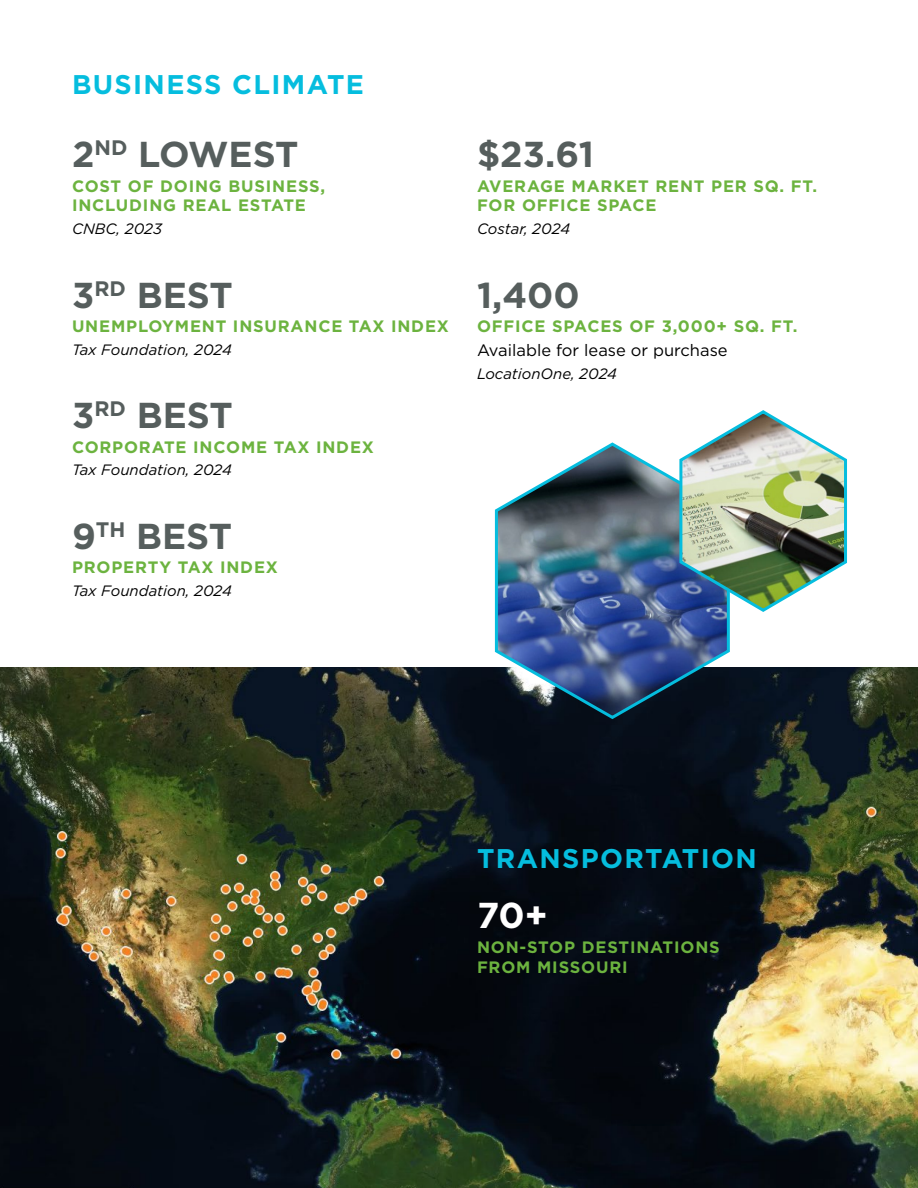
<style>
.page{position:relative;width:918px;height:1188px;background:#fff}
.page>*{position:absolute;margin:0;border:0;box-sizing:border-box;transform-origin:0 0}
.t1{font:700 36px "Gotham";color:#565e5d}
.t2{font:700 36px "Gotham";color:#fff}
.t3{font:700 27px "Gotham";letter-spacing:.05em;color:#05bdde}
.t4{font:700 16.5px/19.8px "Gotham";letter-spacing:.05em;color:#6cb33f}
.t5{font:16.5px "Gotham";color:#000}
.t6{font:italic 15px "Gotham";color:#000}
</style>
<div class="page">
<img style="left:0;top:668px;width:918px;height:520px">
<img style="left:492px;top:442px;width:240px;height:280px">
<img style="left:677px;top:410px;width:170px;height:204px">
<h2 class="t3" style="left:72px;top:66px;width:293px">BUSINESS CLIMATE</h2>
<h1 class="t1" style="left:72px;top:131px;width:228px">2<sup>ND</sup> LOWEST</h1>
<p class="t4" style="left:72px;top:176px;width:255px">COST OF DOING BUSINESS,<br>INCLUDING REAL ESTATE</p>
<p class="t6" style="left:72px;top:219px;width:92px">CNBC, 2023</p>
<h1 class="t1" style="left:72px;top:271px;width:162px">3<sup>RD</sup> BEST</h1>
<p class="t4" style="left:72px;top:316px;width:378px">UNEMPLOYMENT INSURANCE TAX INDEX</p>
<p class="t6" style="left:72px;top:340px;width:161px">Tax Foundation, 2024</p>
<h1 class="t1" style="left:72px;top:392px;width:162px">3<sup>RD</sup> BEST</h1>
<p class="t4" style="left:72px;top:437px;width:303px">CORPORATE INCOME TAX INDEX</p>
<p class="t6" style="left:72px;top:460px;width:161px">Tax Foundation, 2024</p>
<h1 class="t1" style="left:72px;top:512px;width:162px">9<sup>TH</sup> BEST</h1>
<p class="t4" style="left:72px;top:557px;width:208px">PROPERTY TAX INDEX</p>
<p class="t6" style="left:72px;top:581px;width:161px">Tax Foundation, 2024</p>
<h1 class="t1" style="left:477px;top:131px;width:119px">$23.61</h1>
<p class="t4" style="left:477px;top:176px;width:342px">AVERAGE MARKET RENT PER SQ. FT.<br>FOR OFFICE SPACE</p>
<p class="t6" style="left:477px;top:219px;width:95px">Costar, 2024</p>
<h1 class="t1" style="left:477px;top:271px;width:104px">1,400</h1>
<p class="t4" style="left:477px;top:316px;width:322px">OFFICE SPACES OF 3,000+ SQ. FT.</p>
<p class="t5" style="left:477px;top:340px;width:252px">Available for lease or purchase</p>
<p class="t6" style="left:477px;top:364px;width:142px">LocationOne, 2024</p>
<h2 class="t3" style="left:477px;top:840px;width:281px">TRANSPORTATION</h2>
<h1 class="t2" style="left:477px;top:892px;width:72px">70+</h1>
<p class="t4" style="left:477px;top:937px;width:244px">NON-STOP DESTINATIONS<br>FROM MISSOURI</p>
</div>
